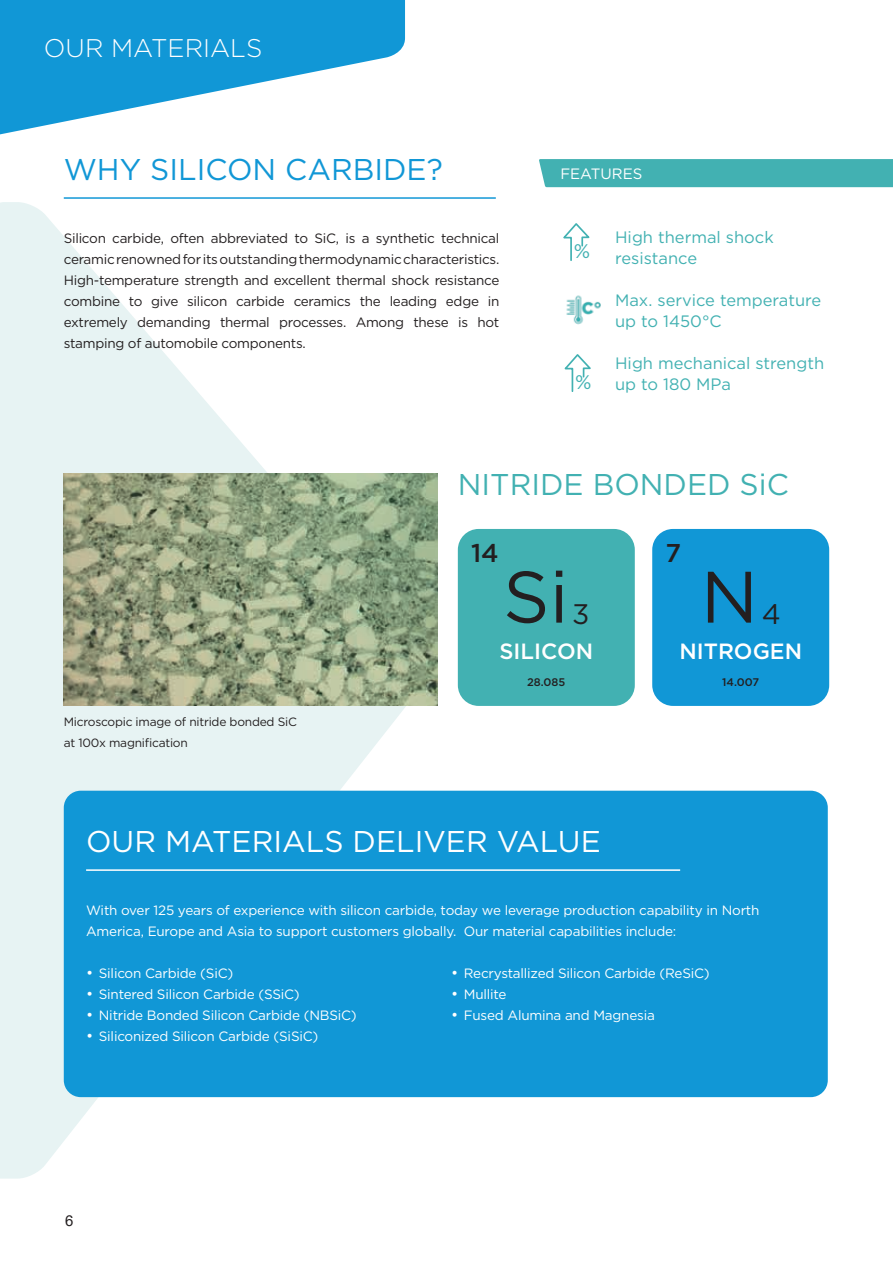
<style>
.page{position:relative;width:893px;height:1263px;background:#fff}
.page>*{position:absolute;margin:0;border:0;box-sizing:border-box;transform-origin:0 0}
.t1{font:72.75px "Gotham";color:#231f20}
.t2{font:30px "Gotham";color:#fff}
.t3{font:30px "Gotham";color:#1197d6}
.t4{font:30px "Gotham";color:#42b1b2}
.t5{font:28.2px "Gotham";color:#231f20}
.t6{font:500 25.65px "Gotham";color:#231f20}
.t7{font:300 25.5px "Gotham";color:#fff}
.t8{font:500 22.05px "Gotham";color:#fff}
.t9{font:19.65px "Gotham";color:#42b1b2}
.t10{font:16.5px/21px "Gotham";color:#42b1b2}
.t11{font:15px "Gotham";color:#fff}
.t12{font:15px "Arial";color:#231f20}
.t13{font:13.5px/21px "Gotham";letter-spacing:-.015em;color:#fff}
.t14{font:13.5px/21px "Gotham";letter-spacing:-.02em;color:#231f20;text-align:justify}
.t15{font:12px/21px "Gotham";letter-spacing:-.02em;color:#231f20}
.t16{font:500 10.95px "Gotham";color:#231f20}
.s1{font-size:15px}
</style>
<div class="page">
<svg style="left:0;top:0;width:405px;height:135px;fill:#1197d6"></svg>
<svg style="left:0;top:202px;width:431px;height:976px;fill:#e7f3f3"></svg>
<div style="left:64px;top:791px;width:764px;height:306px;background:#1197d6;border-radius:17px"></div>
<hr style="left:64px;top:197px;width:432px;height:2px;background:#1197d6">
<hr style="left:86px;top:869px;width:594px;height:2px;background:#fff">
<img style="left:566px;top:295px;width:35px;height:30px">
<svg style="left:563px;top:223px;width:27px;height:38px"></svg>
<div style="left:539px;top:159px;width:354px;height:28px;background:#42b1b2"></div>
<img style="left:64px;top:474px;width:373px;height:231px">
<svg style="left:564px;top:354px;width:27px;height:38px"></svg>
<div style="left:458px;top:529px;width:177px;height:177px;background:#42b1b2;border-radius:21px"></div>
<div style="left:652px;top:529px;width:177px;height:177px;background:#1197d6;border-radius:21px"></div>
<h3 class="t7" style="left:44px;top:32px;width:220px">OUR MATERIALS</h3>
<h2 class="t3" style="left:64px;top:150px;width:381px">WHY SILICON CARBIDE?</h2>
<p class="t14" style="left:64px;top:227px;width:437px">Silicon carbide, often abbreviated to SiC, is a synthetic technical ceramic renowned for its outstanding thermodynamic characteristics.<br>High-temperature strength and excellent thermal shock resistance combine to give silicon carbide ceramics the leading edge in extremely demanding thermal processes. Among these is hot stamping of automobile components.</p>
<p class="t11" style="left:560px;top:164px;width:83px">FEATURES</p>
<h3 class="t9" style="left:574px;top:238px;width:18px">%</h3>
<h3 class="t9" style="left:575px;top:369px;width:18px">%</h3>
<p class="t10" style="left:615px;top:226px;width:160px">High thermal shock resistance</p>
<p class="t10" style="left:615px;top:289px;width:208px">Max. service temperature up to 1450°C</p>
<p class="t10" style="left:615px;top:352px;width:211px">High mechanical strength up to 180 MPa</p>
<h2 class="t4" style="left:458px;top:465px;width:332px">NITRIDE BONDED SiC</h2>
<h3 class="t6" style="left:471px;top:536px;width:29px">14</h3>
<p class="t15" style="left:64px;top:711px;width:235px">Microscopic image of nitride bonded SiC at 100x magnification</p>
<h1 class="t1" style="left:503px;top:550px;width:67px">Si</h1>
<h3 class="t5" style="left:572px;top:596px;width:19px">3</h3>
<h3 class="t8" style="left:499px;top:637px;width:95px">SILICON</h3>
<p class="t16" style="left:527px;top:675px;width:40px">28.085</p>
<h2 class="t2" style="left:86px;top:822px;width:516px">OUR MATERIALS DELIVER VALUE</h2>
<h3 class="t6" style="left:665px;top:536px;width:17px">7</h3>
<h1 class="t1" style="left:701px;top:550px;width:59px">N</h1>
<h3 class="t5" style="left:762px;top:596px;width:20px">4</h3>
<h3 class="t8" style="left:679px;top:637px;width:124px">NITROGEN</h3>
<p class="t16" style="left:722px;top:675px;width:38px">14.007</p>
<p class="t13" style="left:86px;top:899px;width:675px">With over 125 years of experience with silicon carbide, today we leverage production capability in North<br>America, Europe and Asia to support customers globally. Our material capabilities include:</p>
<p class="t13" style="left:86px;top:962px;width:149px"><span class="s1">•</span> Silicon Carbide (SiC)</p>
<p class="t13" style="left:86px;top:983px;width:215px"><span class="s1">•</span> Sintered Silicon Carbide (SSiC)</p>
<p class="t13" style="left:86px;top:1004px;width:272px"><span class="s1">•</span> Nitride Bonded Silicon Carbide (NBSiC)</p>
<p class="t13" style="left:86px;top:1025px;width:234px"><span class="s1">•</span> Siliconized Silicon Carbide (SiSiC)</p>
<p class="t13" style="left:451px;top:962px;width:260px"><span class="s1">•</span> Recrystallized Silicon Carbide (ReSiC)</p>
<p class="t13" style="left:451px;top:983px;width:57px"><span class="s1">•</span> Mullite</p>
<p class="t13" style="left:451px;top:1004px;width:205px"><span class="s1">•</span> Fused Alumina and Magnesia</p>
<p class="t12" style="left:65px;top:1210px;width:10px">6</p>
</div>
